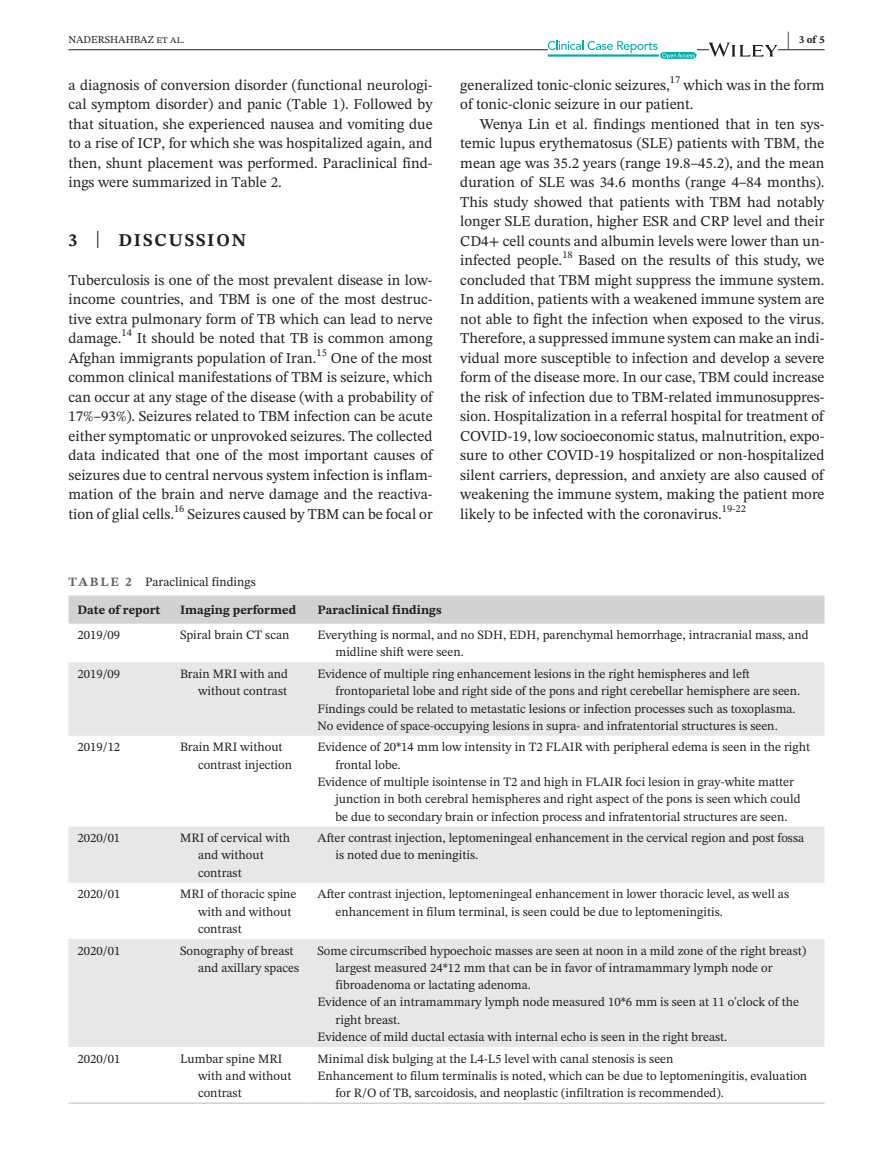
<style>
.page{position:relative;width:893px;height:1174px;background:#fff}
.page>*{position:absolute;margin:0;border:0;box-sizing:border-box;transform-origin:0 0}
.t1{font:700 21px "STIX Two Text";color:#231f20;scale:.42 1}
.t2{font:700 18px "STIX Two Text";letter-spacing:.1em;color:#231f20}
.t3{font:15px/19.5px "STIX Two Text";color:#231f20;text-align:justify}
.t4{font:12.75px/17.2px "STIX Two Text";color:#231f20}
.t5{font:700 12.75px "STIX Two Text";color:#231f20}
.t6{font:10.5px "STIX Two Text";color:#231f20}
.t7{font:700 10.5px "STIX Two Text";color:#231f20}
.s1{font-weight:400;font-size:23.7px}
.s2{font-weight:700;color:#636366}
</style>
<div class="page">
<hr style="left:68px;top:49px;width:756px;height:1px;background:#231f20">
<svg style="left:548px;top:41px;width:148px;height:18px"></svg>
<svg style="left:709px;top:43px;width:68px;height:14px"></svg>
<div style="left:68px;top:595px;width:756px;height:28px;background:#d1d2d4"></div>
<svg style="left:68px;top:662px;width:756px;height:385px;fill:#e6e7e9"></svg>
<hr style="left:68px;top:1102px;width:103px;height:2px;background:#d1d2d4">
<hr style="left:171px;top:1102px;width:137px;height:2px;background:#d1d2d4">
<hr style="left:308px;top:1102px;width:516px;height:2px;background:#d1d2d4">
<h1 class="t1" style="left:787px;top:24px;width:8px">|</h1>
<p class="t6" style="left:68px;top:32px;width:118px">NADERSHAHBAZ et al.</p>
<p class="t7" style="left:799px;top:32px;width:27px">3 of 5</p>
<p class="t3" style="left:68px;top:75px;width:366px">a diagnosis of conversion disorder (functional neurologi&shy;cal symptom disorder) and panic (Table 1). Followed by that situation, she experienced nausea and vomiting due to a rise of ICP, for which she was hospitalized again, and then, shunt placement was performed. Paraclinical find&shy;ings were summarized in Table 2.</p>
<p class="t3" style="left:460px;top:75px;width:366px">generalized tonic-clonic seizures,<sup>17</sup> which was in the form of tonic-clonic seizure in our patient.</p>
<p class="t3" style="left:460px;top:114px;width:366px;text-indent:20px">Wenya Lin et al. findings mentioned that in ten sys&shy;temic lupus erythematosus (SLE) patients with TBM, the mean age was 35.2 years (range 19.8–45.2), and the mean duration of SLE was 34.6 months (range 4–84 months).<br>This study showed that patients with TBM had notably longer SLE duration, higher ESR and CRP level and their CD4+ cell counts and albumin levels were lower than un&shy;infected people.</p>
<p class="t2" style="left:68px;top:227px;width:179px">3 <span class="s1">|</span> DISCUSSION</p>
<p class="t3" style="left:68px;top:270px;width:366px">Tuberculosis is one of the most prevalent disease in low&shy;income countries, and TBM is one of the most destruc&shy;tive extra pulmonary form of TB which can lead to nerve damage.</p>
<p class="t6" style="left:562px;top:247px;width:12px">18</p>
<p class="t3" style="left:460px;top:250px;width:366px;text-indent:118px">Based on the results of this study, we concluded that TBM might suppress the immune system.<br>In addition, patients with a weakened immune system are not able to fight the infection when exposed to the virus.<br>Therefore, a suppressed immune system can make an indi&shy;vidual more susceptible to infection and develop a severe form of the disease more. In our case, TBM could increase the risk of infection due to TBM-related immunosuppres&shy;sion. Hospitalization in a referral hospital for treatment of COVID-19, low socioeconomic status, malnutrition, expo&shy;sure to other COVID-19 hospitalized or non-hospitalized silent carriers, depression, and anxiety are also caused of weakening the immune system, making the patient more likely to be infected with the coronavirus.</p>
<p class="t6" style="left:122px;top:325px;width:12px">14</p>
<p class="t3" style="left:68px;top:328px;width:366px;text-indent:68px">It should be noted that TB is common among<br>Afghan immigrants population of Iran.</p>
<p class="t6" style="left:317px;top:345px;width:12px">15</p>
<p class="t3" style="left:68px;top:348px;width:366px;text-indent:262px">One of the most common clinical manifestations of TBM is seizure, which can occur at any stage of the disease (with a probability of 17%–93%). Seizures related to TBM infection can be acute either symptomatic or unprovoked seizures. The collected data indicated that one of the most important causes of seizures due to central nervous system infection is inflam&shy;mation of the brain and nerve damage and the reactiva&shy;tion of glial cells.</p>
<p class="t6" style="left:174px;top:501px;width:12px">16</p>
<p class="t3" style="left:187px;top:504px;width:247px">Seizures caused by TBM can be focal or</p>
<p class="t6" style="left:722px;top:501px;width:26px">19-22</p>
<p class="t4" style="left:68px;top:573px;width:189px"><span class="s2">TABLE 2</span> Paraclinical findings</p>
<p class="t5" style="left:77px;top:601px;width:84px">Date of report</p>
<p class="t5" style="left:180px;top:601px;width:118px">Imaging performed</p>
<p class="t5" style="left:317px;top:601px;width:126px">Paraclinical findings</p>
<p class="t4" style="left:77px;top:626px;width:44px">2019/09</p>
<p class="t4" style="left:180px;top:626px;width:111px">Spiral brain CT scan</p>
<p class="t4" style="left:335px;top:626px;width:475px;text-indent:-18px">Everything is normal, and no SDH, EDH, parenchymal hemorrhage, intracranial mass, and midline shift were seen.</p>
<p class="t4" style="left:77px;top:665px;width:44px">2019/09</p>
<p class="t4" style="left:180px;top:665px;width:110px;text-align:right">Brain MRI with and without contrast</p>
<p class="t4" style="left:317px;top:665px;width:434px">Evidence of multiple ring enhancement lesions in the right hemispheres and left</p>
<p class="t4" style="left:335px;top:682px;width:466px">frontoparietal lobe and right side of the pons and right cerebellar hemisphere are seen.</p>
<p class="t4" style="left:317px;top:699px;width:480px">Findings could be related to metastatic lesions or infection processes such as toxoplasma.</p>
<p class="t4" style="left:317px;top:717px;width:462px">No evidence of space-occupying lesions in supra- and infratentorial structures is seen.</p>
<p class="t4" style="left:77px;top:738px;width:44px">2019/12</p>
<p class="t4" style="left:198px;top:738px;width:96px;text-indent:-18px">Brain MRI without contrast injection</p>
<p class="t4" style="left:317px;top:738px;width:494px">Evidence of 20*14 mm low intensity in T2 FLAIR with peripheral edema is seen in the right</p>
<p class="t4" style="left:335px;top:756px;width:67px">frontal lobe.</p>
<p class="t4" style="left:317px;top:773px;width:478px">Evidence of multiple isointense in T2 and high in FLAIR foci lesion in gray-white matter</p>
<p class="t4" style="left:335px;top:790px;width:466px">junction in both cerebral hemispheres and right aspect of the pons is seen which could</p>
<p class="t4" style="left:335px;top:807px;width:454px">be due to secondary brain or infection process and infratentorial structures are seen.</p>
<p class="t4" style="left:77px;top:829px;width:44px">2020/01</p>
<p class="t4" style="left:198px;top:829px;width:94px;text-indent:-18px">MRI of cervical with and without contrast</p>
<p class="t4" style="left:336px;top:829px;width:470px;text-indent:-18px">After contrast injection, leptomeningeal enhancement in the cervical region and post fossa is noted due to meningitis.</p>
<p class="t4" style="left:78px;top:885px;width:44px">2020/01</p>
<p class="t4" style="left:198px;top:885px;width:100px;text-indent:-18px">MRI of thoracic spine with and without contrast</p>
<p class="t4" style="left:336px;top:885px;width:455px;text-indent:-18px">After contrast injection, leptomeningeal enhancement in lower thoracic level, as well as enhancement in filum terminal, is seen could be due to leptomeningitis.</p>
<p class="t4" style="left:78px;top:941px;width:44px">2020/01</p>
<p class="t4" style="left:198px;top:941px;width:103px;text-indent:-18px">Sonography of breast and axillary spaces</p>
<p class="t4" style="left:318px;top:941px;width:490px">Some circumscribed hypoechoic masses are seen at noon in a mild zone of the right breast)</p>
<p class="t4" style="left:336px;top:959px;width:438px">largest measured 24*12 mm that can be in favor of intramammary lymph node or</p>
<p class="t4" style="left:336px;top:976px;width:197px">fibroadenoma or lactating adenoma.</p>
<p class="t4" style="left:318px;top:993px;width:483px">Evidence of an intramammary lymph node measured 10*6 mm is seen at 11 o'clock of the</p>
<p class="t4" style="left:336px;top:1010px;width:66px">right breast.</p>
<p class="t4" style="left:318px;top:1028px;width:411px">Evidence of mild ductal ectasia with internal echo is seen in the right breast.</p>
<p class="t4" style="left:78px;top:1049px;width:44px">2020/01</p>
<p class="t4" style="left:198px;top:1049px;width:95px;text-indent:-18px">Lumbar spine MRI with and without contrast</p>
<p class="t4" style="left:318px;top:1049px;width:357px">Minimal disk bulging at the L4-L5 level with canal stenosis is seen</p>
<p class="t4" style="left:318px;top:1067px;width:491px">Enhancement to filum terminalis is noted, which can be due to leptomeningitis, evaluation</p>
<p class="t4" style="left:336px;top:1084px;width:390px">for R/O of TB, sarcoidosis, and neoplastic (infiltration is recommended).</p>
</div>
